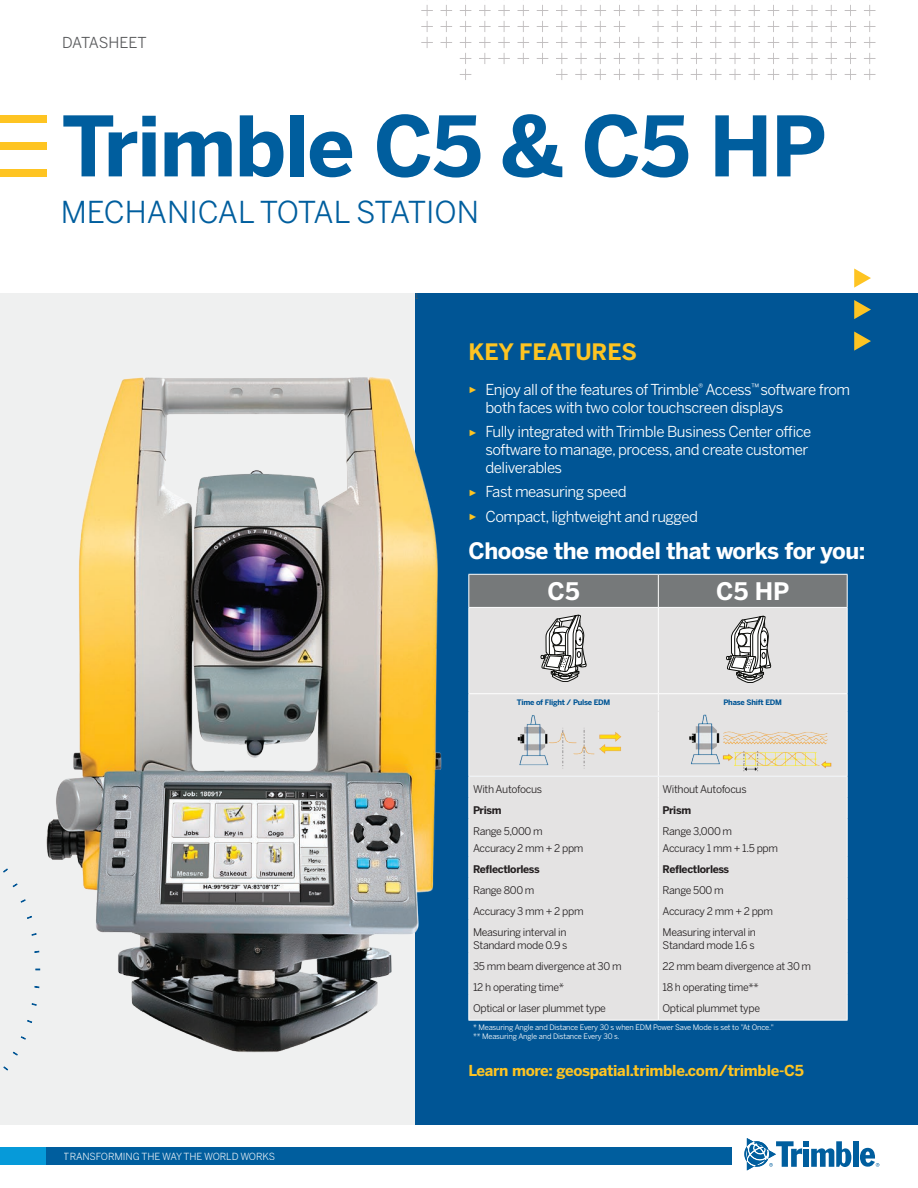
<style>
.page{position:relative;width:918px;height:1188px;background:#fff}
.page>*{position:absolute;margin:0;border:0;box-sizing:border-box;transform-origin:0 0}
.t1{font:700 82.5px "Benton Sans";letter-spacing:-.02em;color:#005e9e}
.t2{font:30px "Benton Sans";color:#005e9e}
.t3{font:700 24px "Benton Sans";color:#fff}
.t4{font:700 22.5px "Benton Sans";letter-spacing:-.02em;color:#fff}
.t5{font:700 22.5px "Benton Sans";color:#fec422}
.t6{font:15px/18px "Benton Sans";letter-spacing:-.03em;color:#fff}
.t7{font:700 15px "Benton Sans";letter-spacing:-.02em;color:#fec422}
.t8{font:15px "Benton Sans";letter-spacing:-.01em;color:#57585a}
.t9{font:10.5px/16.8px "Benton Sans";letter-spacing:-.03em;color:#231f20}
.t10{font:700 10.5px "Benton Sans";letter-spacing:-.03em;color:#231f20}
.t11{font:9.75px "Benton Sans";letter-spacing:-.01em;color:#fff}
.t12{font:7.5px/9px "Benton Sans";letter-spacing:-.02em;color:#fff}
.t13{font:700 7.5px "Benton Sans";letter-spacing:-.03em;color:#005595}
.t14{font:7.5px "Benton Sans";color:#57585a}
.s1{font-family:"Arial";font-size:9px;color:#fec422}
</style>
<div class="page">
<svg style="left:421px;top:5px;width:455px;height:75px"></svg>
<div style="left:0;top:115px;width:47px;height:8px;background:#fec422"></div>
<div style="left:0;top:142px;width:47px;height:8px;background:#fec422"></div>
<div style="left:0;top:169px;width:47px;height:7px;background:#fec422"></div>
<div style="left:0;top:293px;width:918px;height:832px;background:#eff0f0"></div>
<div style="left:853px;top:1141px;width:5px;height:26px;background:#005e9e"></div>
<svg style="left:744px;top:1138px;width:107px;height:32px"></svg>
<svg style="left:860px;top:1148px;width:19px;height:19px"></svg>
<div style="left:0;top:1147px;width:730px;height:18px;background:#069ad9"></div>
<div style="left:47px;top:1147px;width:685px;height:18px;background:#005e9e"></div>
<svg style="left:31px;top:1003px;width:6px;height:3px"></svg>
<svg style="left:27px;top:1020px;width:5px;height:3px"></svg>
<svg style="left:21px;top:1036px;width:5px;height:4px"></svg>
<svg style="left:13px;top:1051px;width:5px;height:5px"></svg>
<svg style="left:3px;top:1066px;width:5px;height:5px"></svg>
<svg style="left:3px;top:868px;width:5px;height:5px"></svg>
<svg style="left:12px;top:883px;width:6px;height:4px"></svg>
<svg style="left:20px;top:899px;width:6px;height:4px"></svg>
<svg style="left:27px;top:916px;width:5px;height:3px"></svg>
<svg style="left:31px;top:933px;width:6px;height:3px"></svg>
<div style="left:415px;top:293px;width:503px;height:832px;background:#005595"></div>
<div style="left:469px;top:575px;width:378px;height:32px;background:#76797a"></div>
<div style="left:469px;top:608px;width:378px;height:168px;background:#e4e3e3"></div>
<div style="left:469px;top:777px;width:378px;height:243px;background:#e4e3e3"></div>
<hr style="left:468px;top:574px;width:190px;height:1px;background:#fff">
<hr style="left:468px;top:575px;width:1px;height:32px;background:#fff">
<hr style="left:658px;top:574px;width:190px;height:1px;background:#fff">
<hr style="left:847px;top:575px;width:1px;height:32px;background:#fff">
<hr style="left:468px;top:608px;width:1px;height:85px;background:#fff">
<hr style="left:847px;top:608px;width:1px;height:85px;background:#fff">
<svg style="left:468px;top:694px;width:1px;height:17px"></svg>
<svg style="left:847px;top:694px;width:1px;height:17px"></svg>
<hr style="left:468px;top:711px;width:1px;height:65px;background:#fff">
<hr style="left:847px;top:711px;width:1px;height:65px;background:#fff">
<svg style="left:468px;top:777px;width:1px;height:41px"></svg>
<svg style="left:847px;top:777px;width:1px;height:41px"></svg>
<hr style="left:468px;top:818px;width:1px;height:38px;background:#fff">
<hr style="left:847px;top:818px;width:1px;height:38px;background:#fff">
<svg style="left:468px;top:856px;width:1px;height:63px"></svg>
<svg style="left:847px;top:856px;width:1px;height:63px"></svg>
<hr style="left:468px;top:919px;width:1px;height:34px;background:#fff">
<hr style="left:847px;top:919px;width:1px;height:34px;background:#fff">
<svg style="left:468px;top:953px;width:1px;height:67px"></svg>
<svg style="left:847px;top:953px;width:1px;height:67px"></svg>
<hr style="left:468px;top:1020px;width:190px;height:1px;background:#fff">
<hr style="left:658px;top:1020px;width:190px;height:1px;background:#fff">
<hr style="left:658px;top:575px;width:1px;height:32px;background:#fff">
<hr style="left:468px;top:607px;width:190px;height:1px;background:#fff">
<hr style="left:658px;top:607px;width:190px;height:1px;background:#fff">
<hr style="left:658px;top:608px;width:1px;height:85px;background:#fff">
<hr style="left:468px;top:693px;width:190px;height:1px;background:#fff">
<hr style="left:658px;top:693px;width:190px;height:1px;background:#fff">
<svg style="left:658px;top:694px;width:1px;height:17px"></svg>
<hr style="left:658px;top:712px;width:1px;height:64px;background:#fff">
<hr style="left:468px;top:776px;width:190px;height:1px;background:#fff">
<hr style="left:658px;top:776px;width:190px;height:1px;background:#fff">
<svg style="left:658px;top:777px;width:1px;height:41px"></svg>
<hr style="left:658px;top:818px;width:1px;height:38px;background:#fff">
<svg style="left:658px;top:856px;width:1px;height:63px"></svg>
<hr style="left:658px;top:919px;width:1px;height:34px;background:#fff">
<svg style="left:658px;top:953px;width:1px;height:67px"></svg>
<svg style="left:541px;top:615px;width:46px;height:75px;background:#b3b3b2"></svg>
<svg style="left:726px;top:616px;width:46px;height:75px;background:#b4b4b3"></svg>
<svg style="left:854px;top:268px;width:17px;height:20px"></svg>
<svg style="left:854px;top:300px;width:17px;height:19px"></svg>
<svg style="left:854px;top:332px;width:17px;height:19px"></svg>
<img style="left:37px;top:377px;width:405px;height:771px">
<img style="left:515px;top:713px;width:108px;height:58px">
<img style="left:687px;top:712px;width:145px;height:61px">
<h3 class="t8" style="left:62px;top:32px;width:86px">DATASHEET</h3>
<h1 class="t1" style="left:62px;top:86px;width:767px">Trimble C5 &amp; C5 HP</h1>
<h2 class="t2" style="left:61px;top:191px;width:420px">MECHANICAL TOTAL STATION</h2>
<p class="t11" style="left:64px;top:1149px;width:213px">TRANSFORMING THE WAY THE WORLD WORKS</p>
<p class="t14" style="left:415px;top:291px;width:5px">1</p>
<h3 class="t5" style="left:468px;top:335px;width:170px">KEY FEATURES</h3>
<h3 class="t6" style="left:485px;top:379px;width:366px;text-indent:-17px"><span class="s1">►</span> Enjoy all of the features of Trimble<sup>®</sup> Access<sup>™</sup> software from both faces with two color touchscreen displays</h3>
<h3 class="t6" style="left:485px;top:422px;width:327px;text-indent:-17px"><span class="s1">►</span> Fully integrated with Trimble Business Center office software to manage, process, and create customer deliverables</h3>
<h3 class="t6" style="left:468px;top:479px;width:231px;line-height:24.3px"><span class="s1">►</span> Fast measuring speed<br><span class="s1">►</span> Compact, lightweight and rugged</h3>
<h3 class="t4" style="left:468px;top:535px;width:399px">Choose the model that works for you:</h3>
<h3 class="t3" style="left:548px;top:574px;width:34px">C5</h3>
<h3 class="t3" style="left:716px;top:574px;width:75px">C5 HP</h3>
<p class="t13" style="left:517px;top:697px;width:95px">Time of Flight / Pulse EDM</p>
<p class="t13" style="left:723px;top:697px;width:60px">Phase Shift EDM</p>
<p class="t9" style="left:473px;top:780px;width:71px">With Autofocus</p>
<p class="t9" style="left:663px;top:780px;width:86px">Without Autofocus</p>
<p class="t10" style="left:473px;top:803px;width:30px">Prism</p>
<p class="t10" style="left:663px;top:803px;width:30px">Prism</p>
<p class="t9" style="left:473px;top:822px;width:112px">Range 5,000 m<br>Accuracy 2 mm + 2 ppm</p>
<p class="t9" style="left:663px;top:822px;width:117px">Range 3,000 m<br>Accuracy 1 mm + 1.5 ppm</p>
<p class="t10" style="left:473px;top:861px;width:68px">Reflectlorless</p>
<p class="t10" style="left:663px;top:861px;width:68px">Reflectlorless</p>
<p class="t9" style="left:473px;top:881px;width:63px">Range 800 m</p>
<p class="t9" style="left:663px;top:881px;width:63px">Range 500 m</p>
<p class="t9" style="left:473px;top:902px;width:112px">Accuracy 3 mm + 2 ppm</p>
<p class="t9" style="left:663px;top:902px;width:112px">Accuracy 2 mm + 2 ppm</p>
<p class="t9" style="left:473px;top:925px;width:96px;line-height:12.6px">Measuring interval in<br>Standard mode 0.9 s</p>
<p class="t9" style="left:663px;top:925px;width:95px;line-height:12.6px">Measuring interval in<br>Standard mode 1.6 s</p>
<p class="t9" style="left:473px;top:957px;width:150px">35 mm beam divergence at 30 m</p>
<p class="t9" style="left:663px;top:957px;width:150px">22 mm beam divergence at 30 m</p>
<p class="t9" style="left:473px;top:978px;width:93px">12 h operating time*</p>
<p class="t9" style="left:663px;top:978px;width:98px">18 h operating time**</p>
<p class="t9" style="left:473px;top:999px;width:134px">Optical or laser plummet type</p>
<p class="t9" style="left:663px;top:999px;width:99px">Optical plummet type</p>
<p class="t12" style="left:473px;top:1023px;width:302px">* Measuring Angle and Distance Every 30 s when EDM Power Save Mode is set to "At Once." ** Measuring Angle and Distance Every 30 s.</p>
<h3 class="t7" style="left:468px;top:1060px;width:337px">Learn more: geospatial.trimble.com/trimble-C5</h3>
</div>
